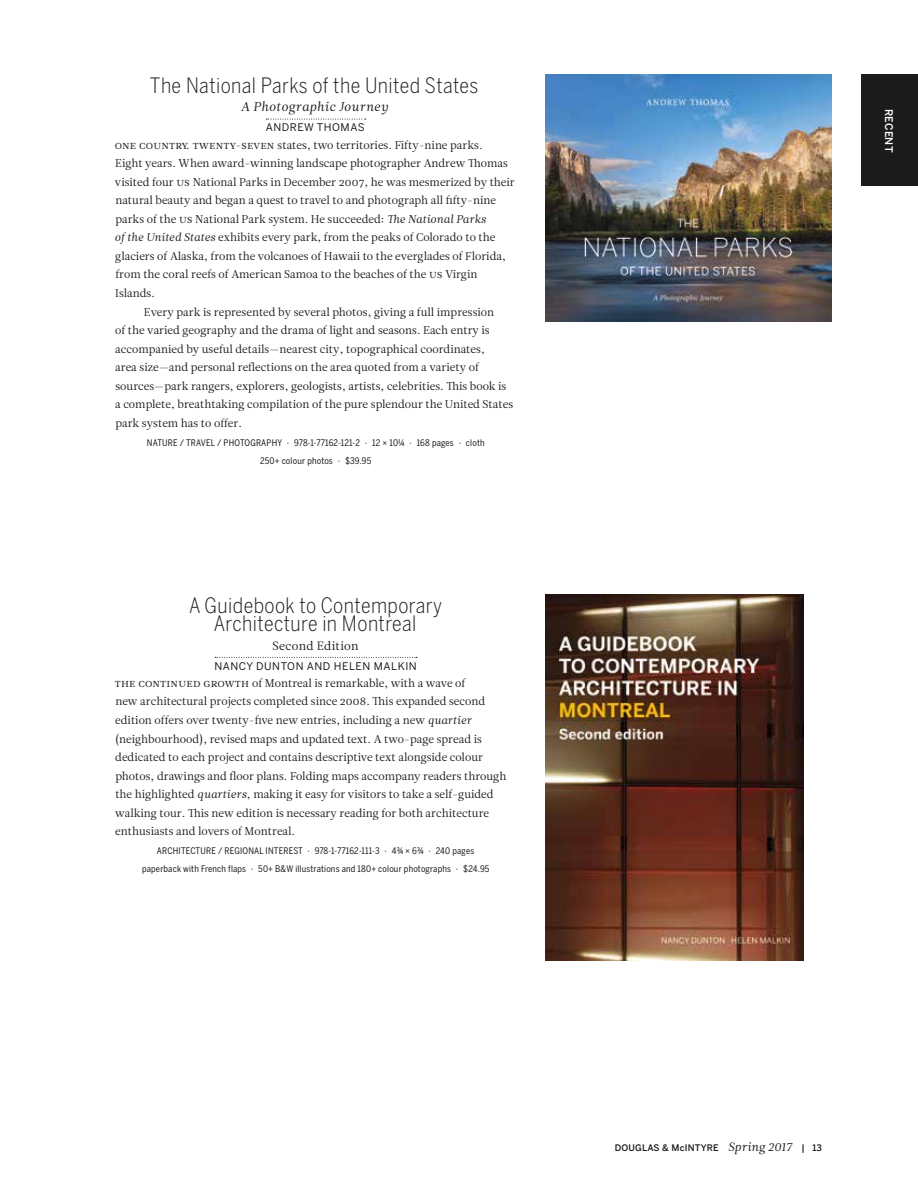
<style>
.page{position:relative;width:918px;height:1188px;background:#fff}
.page>*{position:absolute;margin:0;border:0;box-sizing:border-box;transform-origin:0 0}
.t1{font:300 21px/18.6px "Benton Sans Cond";letter-spacing:.02em;color:#1c1b1b;text-align:center}
.t2{font:12.75px "Leitura News Italic 1";letter-spacing:.005em;color:#1c1b1b}
.t3{font:12px "Leitura News Roman 1";color:#1c1b1b}
.t4{font:11.25px/18.6px "Leitura News Roman 1";color:#1c1b1b}
.t5{font:11.25px "Leitura News Roman 1";letter-spacing:.02em;color:#1c1b1b}
.t6{font:10.5px "Benton Sans Regular SC";letter-spacing:.05em;color:#1c1b1b}
.t7{font:500 10.5px "Benton Sans";letter-spacing:.02em;color:#fff}
.t8{font:9px/18.6px "Benton Sans Cond";letter-spacing:.02em;color:#1c1b1b;text-align:center}
.t9{font:500 9px "Benton Sans";letter-spacing:.02em;color:#1c1b1b}
.s1{font-family:"Leitura News Italic 1"}
.s2{font-family:"Leitura News Italic 1";font-weight:400;font-size:12px}
</style>
<div class="page">
<div style="left:861px;top:74px;width:57px;height:112px;background:#1c1b1b"></div>
<svg style="left:266px;top:119px;width:100px;height:1px"></svg>
<img style="left:545px;top:74px;width:287px;height:248px">
<svg style="left:215px;top:657px;width:202px;height:1px"></svg>
<img style="left:545px;top:594px;width:258px;height:367px">
<h1 class="t1" style="left:150px;top:76px;width:330px">The National Parks of the United States</h1>
<p class="t2" style="left:241px;top:98px;width:148px">A Photographic Journey</p>
<p class="t6" style="left:266px;top:121px;width:100px">ANDREW THOMAS</p>
<p class="t5" style="left:115px;top:137px;width:369px">One country. Twenty-seven states, two territories. Fifty-nine parks.</p>
<p class="t4" style="left:115px;top:154px;width:394px">Eight years. When award-winning landscape photographer Andrew Thomas</p>
<p class="t4" style="left:115px;top:173px;width:401px">visited four US National Parks in December 2007, he was mesmerized by their</p>
<p class="t4" style="left:115px;top:191px;width:382px">natural beauty and began a quest to travel to and photograph all fifty-nine</p>
<p class="t4" style="left:115px;top:210px;width:372px">parks of the US National Park system. He succeeded: <span class="s1">The National Parks</span></p>
<p class="t4" style="left:114px;top:228px;width:382px"><span class="s1">ofthe United States</span> exhibits every park, from the peaks of Colorado to the</p>
<p class="t4" style="left:115px;top:247px;width:392px">glaciers of Alaska, from the volcanoes of Hawaii to the everglades of Florida,</p>
<p class="t4" style="left:115px;top:265px;width:363px">from the coral reefs of American Samoa to the beaches of the US Virgin</p>
<p class="t4" style="left:115px;top:284px;width:41px">Islands.</p>
<p class="t4" style="left:144px;top:303px;width:352px">Every park is represented by several photos, giving a full impression</p>
<p class="t4" style="left:115px;top:321px;width:376px">of the varied geography and the drama of light and seasons. Each entry is</p>
<p class="t4" style="left:115px;top:340px;width:371px">accompanied by useful details—nearest city, topographical coordinates,</p>
<p class="t4" style="left:115px;top:358px;width:365px">area size—and personal reflections on the area quoted from a variety of</p>
<p class="t4" style="left:115px;top:377px;width:392px">sources—park rangers, explorers, geologists, artists, celebrities. This book is</p>
<p class="t4" style="left:115px;top:395px;width:400px">a complete, breathtaking compilation of the pure splendour the United States</p>
<p class="t4" style="left:115px;top:414px;width:128px">park system has to offer.</p>
<p class="t8" style="left:147px;top:433px;width:339px">NATURE / TRAVEL / PHOTOGRAPHY · 978-1-77162-121-2 · 12 × 101/4 · 168 pages · cloth<br>250+ colour photos · $39.95</p>
<h1 class="t1" style="left:189px;top:596px;width:255px">A Guidebook to Contemporary<br>Architecture in Montreal</h1>
<p class="t3" style="left:273px;top:637px;width:88px">Second Edition</p>
<p class="t6" style="left:214px;top:660px;width:204px">NANCY DUNTON AND HELEN MALKIN</p>
<p class="t4" style="left:115px;top:674px;width:393px">The continued growth of Montreal is remarkable, with a wave of<br>new architectural projects completed since 2008. This expanded second edition offers over twenty-five new entries, including a new <span class="s1">quartier </span>(neighbourhood), revised maps and updated text. A two-page spread is dedicated to each project and contains descriptive text alongside colour photos, drawings and floor plans. Folding maps accompany readers through the highlighted <span class="s1">quartiers</span>, making it easy for visitors to take a self-guided walking tour. This new edition is necessary reading for both architecture enthusiasts and lovers of Montreal.</p>
<p class="t8" style="left:142px;top:841px;width:349px">ARCHITECTURE / REGIONAL INTEREST · 978-1-77162-111-3 · 43/4 × 63/4 · 240 pages paperback with French flaps · 50+ B&amp;W illustrations and 180+ colour photographs · $24.95</p>
<p class="t7" style="left:895px;top:109px;width:45px;rotate:90deg">RECENT</p>
<p class="t9" style="left:615px;top:1142px;width:209px">DOUGLAS &amp; McINTYRE <span class="s2">Spring 2017</span> | 13</p>
</div>
